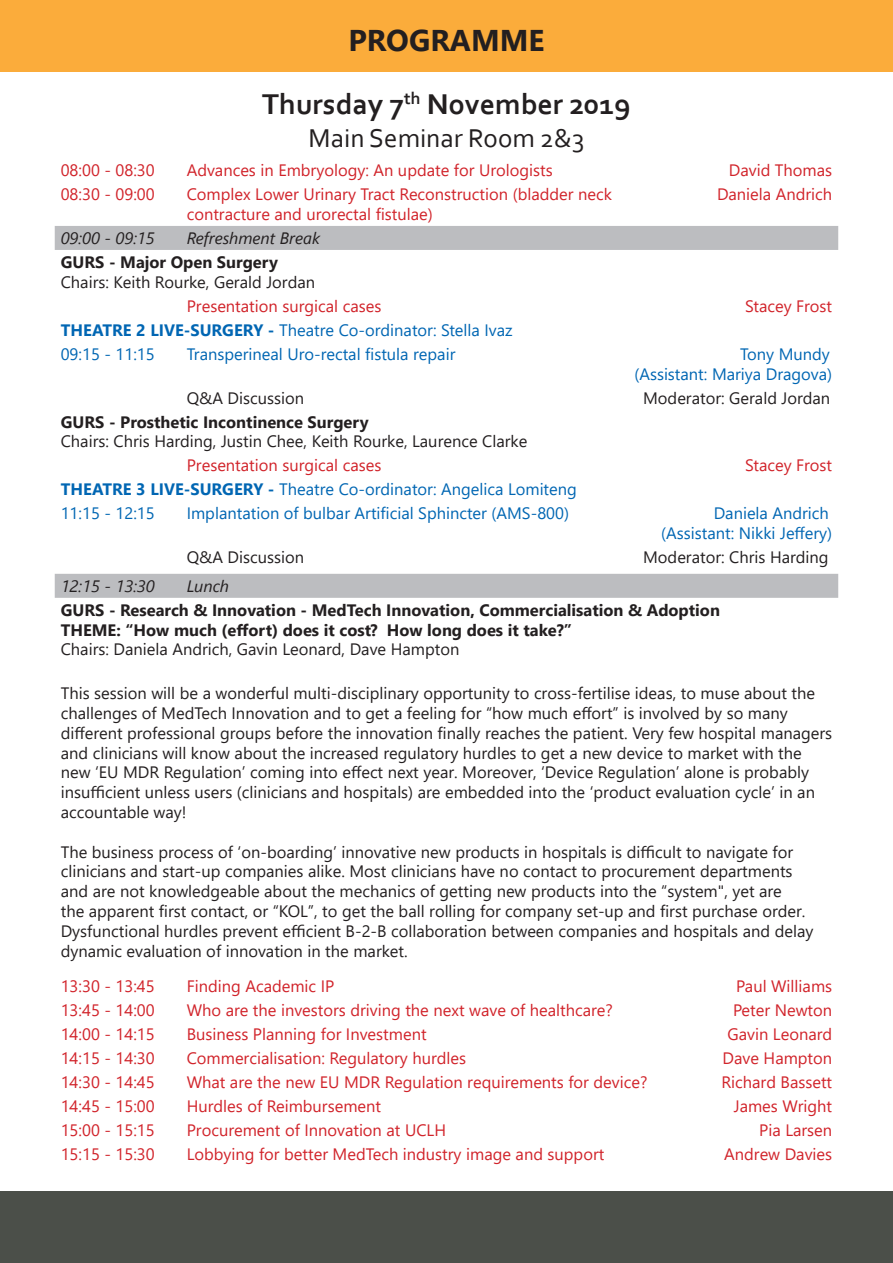
<style>
.page{position:relative;width:893px;height:1263px;background:#fff}
.page>*{position:absolute;margin:0;border:0;box-sizing:border-box;transform-origin:0 0}
.t1{font:700 30px "Corbel";color:#231f20}
.t2{font:700 30px "Segoe UI";color:#231f20}
.t3{font:27px "Corbel";color:#231f20}
.t4{font:16.5px/19.8px "Segoe UI";color:#231f20}
.t5{font:16.5px/19.8px "Segoe UI";color:#d1232a}
.t6{font:16.5px "Segoe UI";color:#0166b3}
.t7{font:700 16.5px "Segoe UI";color:#231f20}
.t8{font:italic 16.5px "Segoe UI";color:#231f20}
.s1{font-weight:700}
</style>
<div class="page">
<div style="left:0;top:0;width:893px;height:71px;background:#fbac3b"></div>
<div style="left:0;top:1191px;width:893px;height:72px;background:#4b4f49"></div>
<svg style="left:55px;top:226px;width:783px;height:372px"></svg>
<p class="t2" style="left:349px;top:12px;width:197px">PROGRAMME</p>
<p class="t1" style="left:262px;top:86px;width:370px">Thursday 7<sup>th</sup> November 2019</p>
<p class="t3" style="left:309px;top:121px;width:277px">Main Seminar Room 2&amp;3</p>
<p class="t5" style="left:61px;top:159px;width:95px">08:00 - 08:30</p>
<p class="t5" style="left:187px;top:159px;width:367px">Advances in Embryology: An update for Urologists</p>
<p class="t5" style="left:729px;top:159px;width:105px">David Thomas</p>
<p class="t5" style="left:61px;top:183px;width:95px">08:30 - 09:00</p>
<p class="t5" style="left:187px;top:183px;width:427px">Complex Lower Urinary Tract Reconstruction (bladder neck contracture and urorectal fistulae)</p>
<p class="t5" style="left:717px;top:183px;width:117px">Daniela Andrich</p>
<p class="t8" style="left:61px;top:222px;width:96px">09:00 - 09:15</p>
<p class="t8" style="left:187px;top:222px;width:135px">Refreshment Break</p>
<p class="t7" style="left:61px;top:247px;width:219px">GURS - Major Open Surgery</p>
<p class="t4" style="left:61px;top:271px;width:256px">Chairs: Keith Rourke, Gerald Jordan</p>
<p class="t5" style="left:187px;top:295px;width:196px">Presentation surgical cases</p>
<p class="t5" style="left:745px;top:295px;width:89px">Stacey Frost</p>
<p class="t6" style="left:61px;top:314px;width:453px"><span class="s1">THEATRE 2 LIVE-SURGERY -</span> Theatre Co-ordinator: Stella Ivaz</p>
<p class="t6" style="left:61px;top:338px;width:95px">09:15 - 11:15</p>
<p class="t6" style="left:187px;top:338px;width:270px">Transperineal Uro-rectal fistula repair</p>
<p class="t6" style="left:740px;top:338px;width:91px">Tony Mundy</p>
<p class="t6" style="left:634px;top:358px;width:199px">(Assistant: Mariya Dragova)</p>
<p class="t4" style="left:187px;top:386px;width:119px">Q&amp;A Discussion</p>
<p class="t4" style="left:643px;top:386px;width:189px">Moderator: Gerald Jordan</p>
<p class="t7" style="left:61px;top:406px;width:309px">GURS - Prosthetic Incontinence Surgery</p>
<p class="t4" style="left:61px;top:430px;width:468px">Chairs: Chris Harding, Justin Chee, Keith Rourke, Laurence Clarke</p>
<p class="t5" style="left:187px;top:454px;width:196px">Presentation surgical cases</p>
<p class="t5" style="left:745px;top:454px;width:89px">Stacey Frost</p>
<p class="t6" style="left:61px;top:474px;width:518px"><span class="s1">THEATRE 3 LIVE-SURGERY -</span> Theatre Co-ordinator: Angelica Lomiteng</p>
<p class="t6" style="left:61px;top:498px;width:95px">11:15 - 12:15</p>
<p class="t6" style="left:187px;top:498px;width:384px">Implantation of bulbar Artificial Sphincter (AMS-800)</p>
<p class="t6" style="left:714px;top:498px;width:117px">Daniela Andrich</p>
<p class="t6" style="left:661px;top:518px;width:173px">(Assistant: Nikki Jeffery)</p>
<p class="t4" style="left:187px;top:546px;width:119px">Q&amp;A Discussion</p>
<p class="t4" style="left:643px;top:546px;width:187px">Moderator: Chris Harding</p>
<p class="t8" style="left:61px;top:570px;width:96px">12:15 - 13:30</p>
<p class="t8" style="left:187px;top:570px;width:44px">Lunch</p>
<p class="t7" style="left:61px;top:594px;width:661px">GURS - Research &amp; Innovation - MedTech Innovation, Commercialisation &amp; Adoption</p>
<p class="t7" style="left:61px;top:614px;width:513px">THEME: “How much (effort) does it cost? How long does it take?”</p>
<p class="t4" style="left:61px;top:638px;width:400px">Chairs: Daniela Andrich, Gavin Leonard, Dave Hampton</p>
<p class="t4" style="left:61px;top:682px;width:773px">This session will be a wonderful multi-disciplinary opportunity to cross-fertilise ideas, to muse about the challenges of MedTech Innovation and to get a feeling for “how much effort” is involved by so many different professional groups before the innovation finally reaches the patient. Very few hospital managers and clinicians will know about the increased regulatory hurdles to get a new device to market with the new ‘EU MDR Regulation’ coming into effect next year. Moreover, ‘Device Regulation’ alone is probably insufficient unless users (clinicians and hospitals) are embedded into the ‘product evaluation cycle’ in an accountable way!</p>
<p class="t4" style="left:61px;top:840px;width:754px">The business process of ‘on-boarding’ innovative new products in hospitals is difficult to navigate for clinicians and start-up companies alike. Most clinicians have no contact to procurement departments and are not knowledgeable about the mechanics of getting new products into the “system", yet are<br>the apparent first contact, or “KOL”, to get the ball rolling for company set-up and first purchase order.<br>Dysfunctional hurdles prevent efficient B-2-B collaboration between companies and hospitals and delay dynamic evaluation of innovation in the market.</p>
<p class="t5" style="left:61px;top:974px;width:95px">13:30 - 13:45</p>
<p class="t5" style="left:187px;top:974px;width:149px">Finding Academic IP</p>
<p class="t5" style="left:736px;top:974px;width:97px">Paul Williams</p>
<p class="t5" style="left:61px;top:999px;width:95px">13:45 - 14:00</p>
<p class="t5" style="left:187px;top:999px;width:428px">Who are the investors driving the next wave of healthcare?</p>
<p class="t5" style="left:733px;top:999px;width:101px">Peter Newton</p>
<p class="t5" style="left:61px;top:1023px;width:95px">14:00 - 14:15</p>
<p class="t5" style="left:187px;top:1023px;width:241px">Business Planning for Investment</p>
<p class="t5" style="left:727px;top:1023px;width:106px">Gavin Leonard</p>
<p class="t5" style="left:61px;top:1047px;width:95px">14:15 - 14:30</p>
<p class="t5" style="left:187px;top:1047px;width:281px">Commercialisation: Regulatory hurdles</p>
<p class="t5" style="left:723px;top:1047px;width:111px">Dave Hampton</p>
<p class="t5" style="left:61px;top:1071px;width:95px">14:30 - 14:45</p>
<p class="t5" style="left:187px;top:1071px;width:462px">What are the new EU MDR Regulation requirements for device?</p>
<p class="t5" style="left:721px;top:1071px;width:112px">Richard Bassett</p>
<p class="t5" style="left:61px;top:1095px;width:95px">14:45 - 15:00</p>
<p class="t5" style="left:187px;top:1095px;width:196px">Hurdles of Reimbursement</p>
<p class="t5" style="left:734px;top:1095px;width:100px">James Wright</p>
<p class="t5" style="left:61px;top:1119px;width:95px">15:00 - 15:15</p>
<p class="t5" style="left:187px;top:1119px;width:261px">Procurement of Innovation at UCLH</p>
<p class="t5" style="left:759px;top:1119px;width:75px">Pia Larsen</p>
<p class="t5" style="left:61px;top:1143px;width:95px">15:15 - 15:30</p>
<p class="t5" style="left:187px;top:1143px;width:419px">Lobbying for better MedTech industry image and support</p>
<p class="t5" style="left:724px;top:1143px;width:110px">Andrew Davies</p>
</div>
